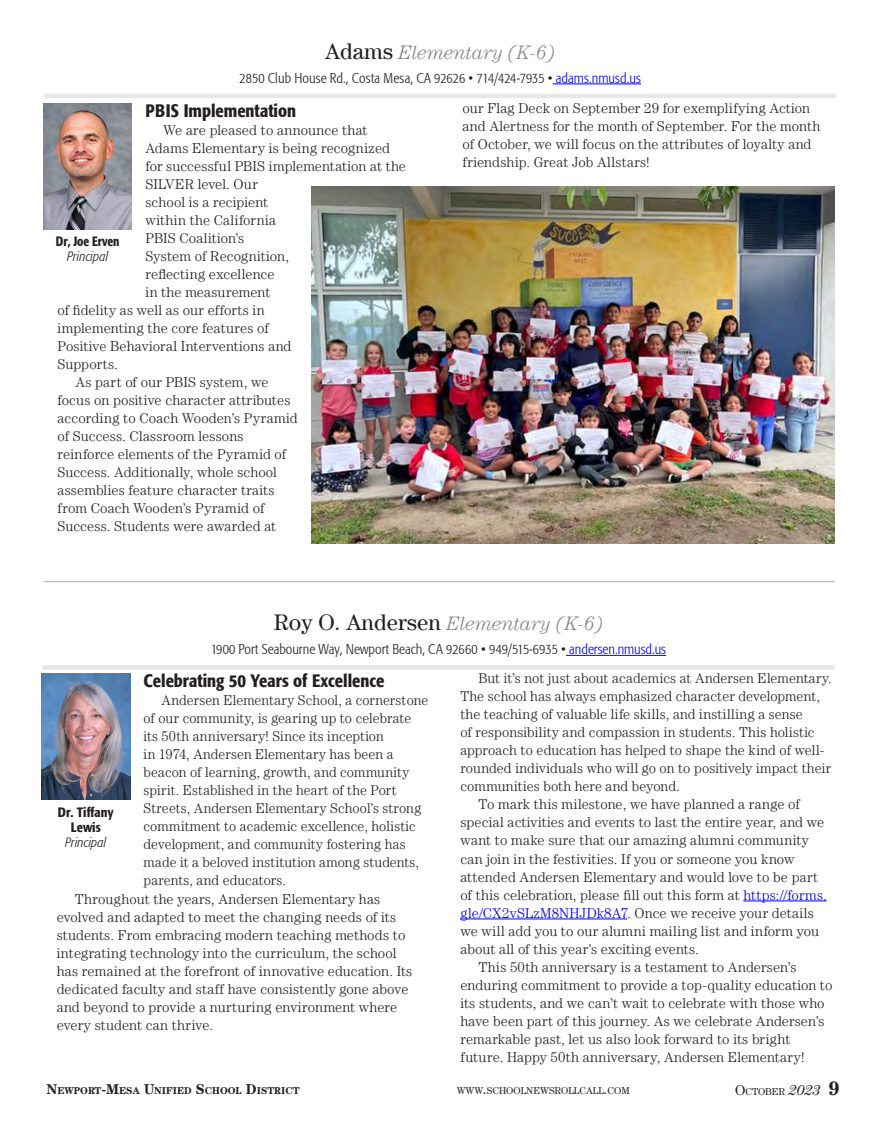
<style>
.page{position:relative;width:878px;height:1121px;background:#fff}
.page>*{position:absolute;margin:0;border:0;box-sizing:border-box;transform-origin:0 0}
.t1{font:italic 300 19.5px "Century LT";letter-spacing:-.005em;color:#808285}
.t2{font:500 condensed 18px "Formata";color:#231f20}
.t3{font:300 14.25px/18px "Century LT";letter-spacing:.01em;color:#231f20}
.t4{font:300 condensed 14.25px "Formata";color:#221f20}
.t5{font:300 14.25px "Century LT";letter-spacing:.035em;color:#231f20}
.t6{font:300 14.25px "Century LT";letter-spacing:.03em;color:#231f20}
.t7{font:italic 300 condensed 13.5px "Formata";letter-spacing:.005em;color:#231f20}
.t8{font:500 condensed 13.5px/15px "Formata";color:#231f20;text-align:center}
.t9{font:500 condensed 13.5px "Formata";color:#231f20;scale:.93 1}
.t10{font:10.05px "Century LT";color:#231f20}
.t11{font:700 10.05px "Century LT";color:#231f20}
.s1{font-weight:400;font-style:normal;font-size:22.5px;color:#231f20}
.s2{color:#00f}
.s3{font-size:14.25px}
.s4{font-style:italic;font-size:14.25px}
.s5{font-weight:700;font-size:19.5px}
</style>
<div class="page">
<img style="left:43px;top:103px;width:89px;height:126px">
<hr style="left:44px;top:94px;width:792px;height:4px;background:#e6e7e8">
<hr style="left:552px;top:84px;width:89px;height:1px;background:#00f">
<hr style="left:743px;top:900px;width:83px;height:1px;background:#00f">
<hr style="left:460px;top:918px;width:167px;height:1px;background:#00f">
<img style="left:42px;top:673px;width:88px;height:126px">
<hr style="left:43px;top:665px;width:791px;height:4px;background:#e6e7e8">
<hr style="left:566px;top:655px;width:100px;height:1px;background:#00f">
<img style="left:312px;top:187px;width:522px;height:357px">
<hr style="left:43px;top:581px;width:791px;height:1px;background:#bcbec0">
<h1 class="t1" style="left:325px;top:41px;width:232px"><span class="s1">Adams</span> Elementary (K-6)</h1>
<p class="t4" style="left:239px;top:70px;width:403px">2850 Club House Rd., Costa Mesa, CA 92626 • 714/424-7935 • <span class="s2">adams.nmusd.us</span></p>
<p class="t2" style="left:145px;top:100px;width:152px">PBIS Implementation</p>
<p class="t3" style="left:163px;top:121px;width:206px">We are pleased to announce that</p>
<p class="t3" style="left:145px;top:139px;width:246px">Adams Elementary is being recognized</p>
<p class="t3" style="left:145px;top:157px;width:262px">for successful PBIS implementation at the</p>
<p class="t3" style="left:145px;top:175px;width:114px">SILVER level. Our</p>
<p class="t3" style="left:145px;top:193px;width:124px">school is a recipient</p>
<p class="t6" style="left:145px;top:212px;width:132px">within the California</p>
<p class="t3" style="left:145px;top:229px;width:100px">PBIS Coalition’s</p>
<p class="t3" style="left:145px;top:247px;width:145px">System of Recognition,</p>
<p class="t3" style="left:145px;top:265px;width:131px">reflecting excellence</p>
<p class="t3" style="left:145px;top:283px;width:126px">in the measurement</p>
<p class="t3" style="left:57px;top:301px;width:209px">of fidelity as well as our efforts in</p>
<p class="t3" style="left:57px;top:319px;width:213px">implementing the core features of</p>
<p class="t3" style="left:57px;top:337px;width:235px">Positive Behavioral Interventions and</p>
<p class="t3" style="left:57px;top:355px;width:62px">Supports.</p>
<p class="t3" style="left:76px;top:373px;width:194px">As part of our PBIS system, we</p>
<p class="t3" style="left:57px;top:391px;width:234px">focus on positive character attributes</p>
<p class="t3" style="left:57px;top:409px;width:242px">according to Coach Wooden’s Pyramid</p>
<p class="t3" style="left:57px;top:427px;width:188px">of Success. Classroom lessons</p>
<p class="t3" style="left:57px;top:445px;width:230px">reinforce elements of the Pyramid of</p>
<p class="t3" style="left:57px;top:463px;width:221px">Success. Additionally, whole school</p>
<p class="t3" style="left:57px;top:481px;width:218px">assemblies feature character traits</p>
<p class="t3" style="left:57px;top:499px;width:208px">from Coach Wooden’s Pyramid of</p>
<p class="t3" style="left:57px;top:517px;width:220px">Success. Students were awarded at</p>
<p class="t9" style="left:56px;top:233px;width:70px">Dr, Joe Erven</p>
<p class="t7" style="left:67px;top:249px;width:42px">Principal</p>
<p class="t3" style="left:462px;top:99px;width:359px">our Flag Deck on September 29 for exemplifying Action and Alertness for the month of September. For the month of October, we will focus on the attributes of loyalty and friendship. Great Job Allstars!</p>
<h1 class="t1" style="left:274px;top:612px;width:331px"><span class="s1">Roy O. Andersen</span> Elementary (K-6)</h1>
<p class="t4" style="left:211px;top:641px;width:456px">1900 Port Seabourne Way, Newport Beach, CA 92660 • 949/515-6935 • <span class="s2">andersen.nmusd.us</span></p>
<p class="t2" style="left:144px;top:670px;width:242px">Celebrating 50 Years of Excellence</p>
<p class="t3" style="left:162px;top:691px;width:268px">Andersen Elementary School, a cornerstone</p>
<p class="t3" style="left:143px;top:709px;width:269px">of our community, is gearing up to celebrate</p>
<p class="t3" style="left:143px;top:727px;width:242px">its 50th anniversary! Since its inception</p>
<p class="t3" style="left:143px;top:745px;width:251px">in 1974, Andersen Elementary has been a</p>
<p class="t3" style="left:143px;top:763px;width:267px">beacon of learning, growth, and community</p>
<p class="t3" style="left:143px;top:781px;width:254px">spirit. Established in the heart of the Port</p>
<p class="t3" style="left:143px;top:799px;width:279px">Streets, Andersen Elementary School’s strong</p>
<p class="t3" style="left:143px;top:817px;width:274px">commitment to academic excellence, holistic</p>
<p class="t3" style="left:143px;top:835px;width:263px">development, and community fostering has</p>
<p class="t3" style="left:143px;top:853px;width:277px">made it a beloved institution among students,</p>
<p class="t3" style="left:143px;top:871px;width:144px">parents, and educators.</p>
<p class="t3" style="left:75px;top:889px;width:307px">Throughout the years, Andersen Elementary has</p>
<p class="t3" style="left:57px;top:907px;width:341px">evolved and adapted to meet the changing needs of its</p>
<p class="t3" style="left:57px;top:925px;width:350px">students. From embracing modern teaching methods to</p>
<p class="t3" style="left:57px;top:943px;width:341px">integrating technology into the curriculum, the school</p>
<p class="t3" style="left:57px;top:961px;width:357px">has remained at the forefront of innovative education. Its</p>
<p class="t3" style="left:57px;top:979px;width:353px">dedicated faculty and staff have consistently gone above</p>
<p class="t3" style="left:57px;top:997px;width:342px">and beyond to provide a nurturing environment where</p>
<p class="t3" style="left:57px;top:1015px;width:158px">every student can thrive.</p>
<p class="t8" style="left:58px;top:804px;width:57px">Dr. Tiffany<br>Lewis</p>
<p class="t7" style="left:65px;top:834px;width:42px">Principal</p>
<p class="t3" style="left:478px;top:669px;width:355px">But it’s not just about academics at Andersen Elementary.</p>
<p class="t3" style="left:460px;top:687px;width:361px">The school has always emphasized character development,</p>
<p class="t3" style="left:460px;top:705px;width:344px">the teaching of valuable life skills, and instilling a sense</p>
<p class="t3" style="left:460px;top:723px;width:356px">of responsibility and compassion in students. This holistic</p>
<p class="t3" style="left:460px;top:741px;width:365px">approach to education has helped to shape the kind of well-</p>
<p class="t3" style="left:460px;top:759px;width:372px">rounded individuals who will go on to positively impact their</p>
<p class="t3" style="left:460px;top:777px;width:221px">communities both here and beyond.</p>
<p class="t3" style="left:478px;top:795px;width:323px">To mark this milestone, we have planned a range of</p>
<p class="t3" style="left:460px;top:813px;width:365px">special activities and events to last the entire year, and we</p>
<p class="t3" style="left:460px;top:831px;width:350px">want to make sure that our amazing alumni community</p>
<p class="t3" style="left:460px;top:849px;width:335px">can join in the festivities. If you or someone you know</p>
<p class="t3" style="left:460px;top:867px;width:359px">attended Andersen Elementary and would love to be part</p>
<p class="t3" style="left:460px;top:885px;width:368px">of this celebration, please fill out this form at <span class="s2">https://forms.</span></p>
<p class="t3" style="left:460px;top:903px;width:355px"><span class="s2">gle/CX2vSLzM8NHJDk8A7</span>. Once we receive your details</p>
<p class="t5" style="left:460px;top:922px;width:360px">we will add you to our alumni mailing list and inform you</p>
<p class="t3" style="left:460px;top:939px;width:240px">about all of this year’s exciting events.</p>
<p class="t3" style="left:478px;top:957px;width:319px">This 50th anniversary is a testament to Andersen’s</p>
<p class="t3" style="left:460px;top:975px;width:373px">enduring commitment to provide a top-quality education to</p>
<p class="t3" style="left:460px;top:993px;width:366px">its students, and we can’t wait to celebrate with those who</p>
<p class="t3" style="left:460px;top:1011px;width:365px">have been part of this journey. As we celebrate Andersen’s</p>
<p class="t3" style="left:460px;top:1029px;width:331px">remarkable past, let us also look forward to its bright</p>
<p class="t3" style="left:460px;top:1047px;width:345px">future. Happy 50th anniversary, Andersen Elementary!</p>
<p class="t11" style="left:47px;top:1085px;width:254px"><span class="s3">N</span>EWPORT<span class="s3">-M</span>ESA <span class="s3">U</span>NIFIED <span class="s3">S</span>CHOOL <span class="s3">D</span>ISTRICT</p>
<p class="t10" style="left:456px;top:1084px;width:174px">WWW<span class="s3">.</span>SCHOOLNEWSROLLCALL<span class="s3">.</span>COM</p>
<p class="t10" style="left:735px;top:1085px;width:106px"><span class="s3">O</span>CTOBER <span class="s4">2023</span> <span class="s5">9</span></p>
</div>
